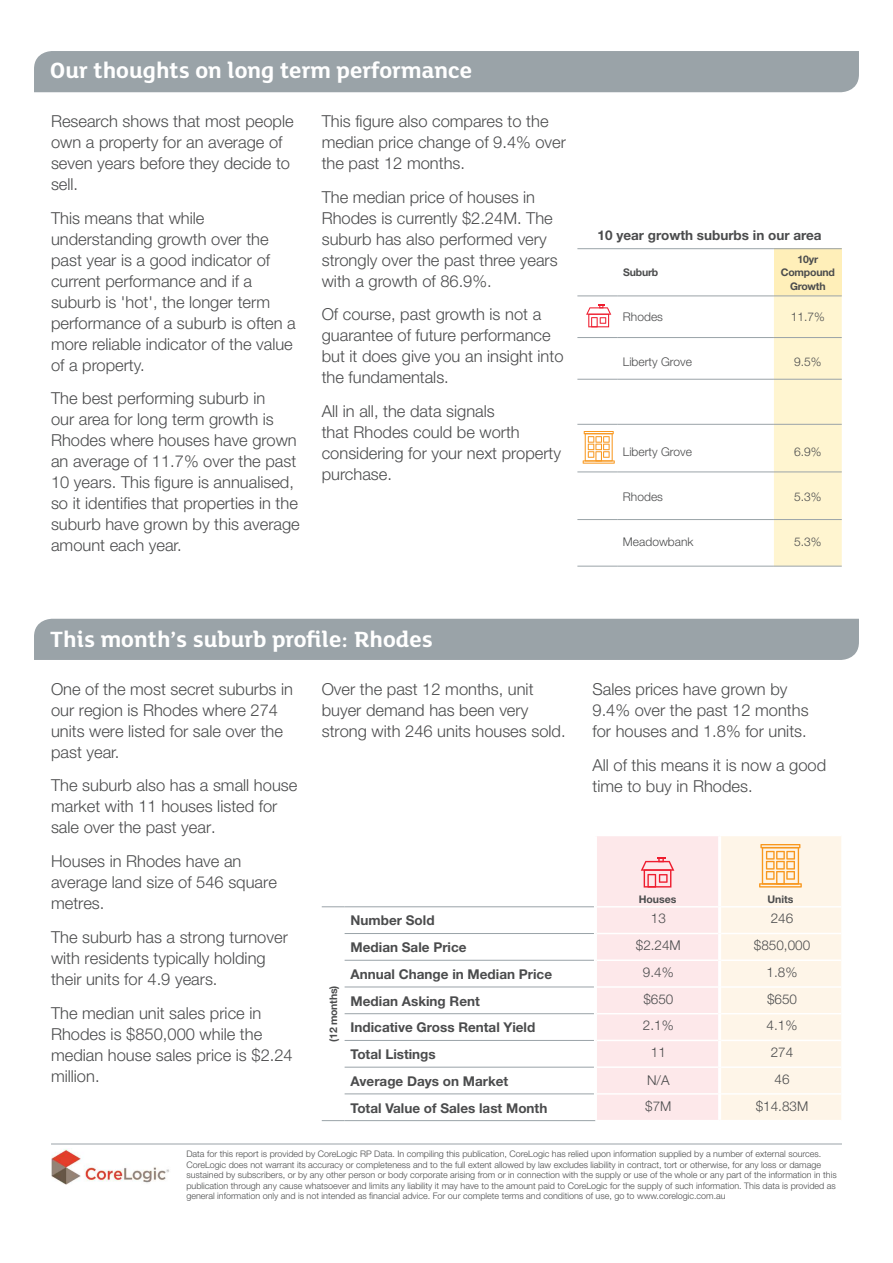
<style>
.page{position:relative;width:893px;height:1263px;background:#fff}
.page>*{position:absolute;margin:0;border:0;box-sizing:border-box;transform-origin:0 0}
.t1{font:700 24px "LJH Lighthouse";color:#fff}
.t2{font:300 16.5px/21px "Helvetica Neue";color:#4b4c4d}
.t3{font:700 13.5px/26.7px "Helvetica Neue";color:#4b4c4d}
.t4{font:300 13.5px/27px "Helvetica Neue";color:#4b4c4d}
.t5{font:300 12px "Helvetica Neue";color:#4b4c4d}
.t6{font:700 10.5px/13.5px "Helvetica Neue";letter-spacing:-.02em;color:#4b4c4d;text-align:center}
.t7{font:300 9px/10.5px "Helvetica Neue";color:#4b4c4d}
</style>
<div class="page">
<div style="left:34px;top:51px;width:825px;height:41px;background:#9aa3a8"></div>
<div style="left:34px;top:619px;width:825px;height:41px;background:#9aa3a8"></div>
<img style="left:51px;top:1149px;width:119px;height:36px">
<hr style="left:51px;top:1144px;width:791px;height:1px;background:#9aa3a8">
<svg style="left:586px;top:305px;width:25px;height:22px"></svg>
<hr style="left:584px;top:431px;width:30px;height:3px;background:#f8971d">
<svg style="left:583px;top:460px;width:32px;height:4px"></svg>
<svg style="left:585px;top:432px;width:28px;height:29px"></svg>
<svg style="left:322px;top:1120px;width:23px;height:1px"></svg>
<svg style="left:322px;top:906px;width:23px;height:1px"></svg>
<hr style="left:345px;top:906px;width:249px;height:1px;background:#9aa3a8">
<hr style="left:345px;top:933px;width:249px;height:1px;background:#9aa3a8">
<hr style="left:345px;top:960px;width:249px;height:1px;background:#9aa3a8">
<hr style="left:345px;top:987px;width:249px;height:1px;background:#9aa3a8">
<hr style="left:345px;top:1013px;width:249px;height:1px;background:#9aa3a8">
<hr style="left:345px;top:1040px;width:249px;height:1px;background:#9aa3a8">
<hr style="left:345px;top:1067px;width:249px;height:1px;background:#9aa3a8">
<hr style="left:345px;top:1094px;width:249px;height:1px;background:#9aa3a8">
<hr style="left:345px;top:1120px;width:250px;height:1px;background:#9aa3a8">
<svg style="left:597px;top:836px;width:244px;height:284px;background:#fdede7"></svg>
<div style="left:774px;top:249px;width:68px;height:47px;background:#ffefb9"></div>
<div style="left:774px;top:297px;width:68px;height:269px;background:#fff5d0"></div>
<hr style="left:577px;top:248px;width:197px;height:1px;background:#9aa3a8">
<hr style="left:618px;top:296px;width:156px;height:1px;background:#9aa3a8">
<hr style="left:618px;top:337px;width:156px;height:1px;background:#9aa3a8">
<hr style="left:618px;top:379px;width:156px;height:1px;background:#9aa3a8">
<hr style="left:618px;top:424px;width:156px;height:1px;background:#9aa3a8">
<hr style="left:618px;top:472px;width:156px;height:1px;background:#9aa3a8">
<hr style="left:618px;top:519px;width:156px;height:1px;background:#9aa3a8">
<hr style="left:618px;top:566px;width:156px;height:1px;background:#9aa3a8">
<hr style="left:774px;top:248px;width:68px;height:1px;background:#9aa3a8">
<hr style="left:577px;top:296px;width:41px;height:1px;background:#9aa3a8">
<hr style="left:774px;top:296px;width:68px;height:1px;background:#9aa3a8">
<hr style="left:577px;top:337px;width:41px;height:1px;background:#9aa3a8">
<hr style="left:774px;top:337px;width:68px;height:1px;background:#9aa3a8">
<hr style="left:577px;top:379px;width:41px;height:1px;background:#9aa3a8">
<hr style="left:774px;top:379px;width:68px;height:1px;background:#9aa3a8">
<hr style="left:577px;top:424px;width:41px;height:1px;background:#9aa3a8">
<hr style="left:774px;top:424px;width:68px;height:1px;background:#9aa3a8">
<hr style="left:577px;top:472px;width:41px;height:1px;background:#9aa3a8">
<hr style="left:774px;top:472px;width:68px;height:1px;background:#9aa3a8">
<hr style="left:577px;top:519px;width:41px;height:1px;background:#9aa3a8">
<hr style="left:774px;top:519px;width:68px;height:1px;background:#9aa3a8">
<hr style="left:577px;top:566px;width:41px;height:1px;background:#9aa3a8">
<hr style="left:774px;top:566px;width:68px;height:1px;background:#9aa3a8">
<h1 class="t1" style="left:50px;top:61px;width:424px">Our thoughts on long term performance</h1>
<p class="t2" style="left:51px;top:111px;width:244px">Research shows that most people own a property for an average of seven years before they decide to sell.</p>
<p class="t2" style="left:51px;top:208px;width:246px">This means that while understanding growth over the past year is a good indicator of current performance and if a suburb is 'hot', the longer term performance of a suburb is often a more reliable indicator of the value of a property.</p>
<p class="t2" style="left:51px;top:389px;width:250px">The best performing suburb in<br>our area for long term growth is<br>Rhodes where houses have grown an average of 11.7% over the past<br>10 years. This figure is annualised, so it identifies that properties in the suburb have grown by this average amount each year.</p>
<p class="t2" style="left:322px;top:111px;width:246px">This figure also compares to the median price change of 9.4% over the past 12 months.</p>
<p class="t2" style="left:322px;top:187px;width:237px">The median price of houses in<br>Rhodes is currently $2.24M. The suburb has also performed very strongly over the past three years with a growth of 86.9%.</p>
<p class="t2" style="left:322px;top:305px;width:243px">Of course, past growth is not a guarantee of future performance but it does give you an insight into the fundamentals.</p>
<p class="t2" style="left:322px;top:402px;width:241px">All in all, the data signals<br>that Rhodes could be worth considering for your next property purchase.</p>
<p class="t3" style="left:598px;top:223px;width:226px">10 year growth suburbs in our area</p>
<p class="t6" style="left:623px;top:267px;width:37px">Suburb</p>
<p class="t6" style="left:781px;top:253px;width:55px">10yr<br>Compound<br>Growth</p>
<p class="t5" style="left:623px;top:312px;width:42px">Rhodes</p>
<p class="t5" style="left:623px;top:357px;width:70px">Liberty Grove</p>
<p class="t5" style="left:623px;top:447px;width:70px">Liberty Grove</p>
<p class="t5" style="left:623px;top:492px;width:42px">Rhodes</p>
<p class="t5" style="left:623px;top:537px;width:72px">Meadowbank</p>
<p class="t5" style="left:791px;top:312px;width:36px">11.7%</p>
<p class="t5" style="left:794px;top:357px;width:29px">9.5%</p>
<p class="t5" style="left:794px;top:447px;width:29px">6.9%</p>
<p class="t5" style="left:794px;top:492px;width:29px">5.3%</p>
<p class="t5" style="left:794px;top:537px;width:29px">5.3%</p>
<h1 class="t1" style="left:50px;top:630px;width:384px">This month’s suburb profile: Rhodes</h1>
<p class="t2" style="left:51px;top:679px;width:244px">One of the most secret suburbs in our region is Rhodes where 274 units were listed for sale over the past year.</p>
<p class="t2" style="left:51px;top:775px;width:248px">The suburb also has a small house market with 11 houses listed for sale over the past year.</p>
<p class="t2" style="left:51px;top:852px;width:227px">Houses in Rhodes have an average land size of 546 square metres.</p>
<p class="t2" style="left:51px;top:928px;width:238px">The suburb has a strong turnover with residents typically holding their units for 4.9 years.</p>
<p class="t2" style="left:51px;top:1002px;width:243px">The median unit sales price in<br>Rhodes is $850,000 while the median house sales price is $2.24 million.</p>
<p class="t2" style="left:322px;top:679px;width:245px">Over the past 12 months, unit buyer demand has been very strong with 246 units houses sold.</p>
<p class="t6" style="left:328px;top:1042px;width:58px;rotate:-90deg">(12 months)</p>
<p class="t3" style="left:351px;top:908px;width:203px">Number Sold<br>Median Sale Price<br>Annual Change in Median Price<br>Median Asking Rent<br>Indicative Gross Rental Yield<br>Total Listings<br>Average Days on Market<br>Total Value of Sales last Month</p>
<p class="t2" style="left:592px;top:678px;width:218px">Sales prices have grown by<br>9.4% over the past 12 months for houses and 1.8% for units.</p>
<p class="t2" style="left:592px;top:755px;width:235px">All of this means it is now a good time to buy in Rhodes.</p>
<p class="t6" style="left:639px;top:893px;width:39px">Houses</p>
<p class="t6" style="left:767px;top:893px;width:28px">Units</p>
<p class="t4" style="left:651px;top:906px;width:17px">13</p>
<p class="t4" style="left:771px;top:906px;width:24px">246</p>
<p class="t4" style="left:636px;top:933px;width:47px">$2.24M</p>
<p class="t4" style="left:754px;top:933px;width:58px">$850,000</p>
<p class="t4" style="left:643px;top:960px;width:32px">9.4%</p>
<p class="t4" style="left:767px;top:960px;width:32px">1.8%</p>
<p class="t4" style="left:643px;top:987px;width:32px">$650</p>
<p class="t4" style="left:767px;top:987px;width:32px">$650</p>
<p class="t4" style="left:643px;top:1012px;width:32px">2.1%</p>
<p class="t4" style="left:767px;top:1012px;width:32px">4.1%</p>
<p class="t4" style="left:651px;top:1038px;width:17px">11</p>
<p class="t4" style="left:771px;top:1038px;width:24px">274<br>46</p>
<p class="t4" style="left:645px;top:1093px;width:28px">$7M</p>
<p class="t4" style="left:756px;top:1093px;width:54px">$14.83M</p>
<p class="t4" style="left:647px;top:1066px;width:24px">N/A</p>
<p class="t7" style="left:186px;top:1149px;width:652px">Data for this report is provided by CoreLogic RP Data. In compiling this publication, CoreLogic has relied upon information supplied by a number of external sources.<br>CoreLogic does not warrant its accuracy or completeness and to the full extent allowed by law excludes liability in contract, tort or otherwise, for any loss or damage sustained by subscribers, or by any other person or body corporate arising from or in connection with the supply or use of the whole or any part of the information in this publication through any cause whatsoever and limits any liability it may have to the amount paid to CoreLogic for the supply of such information. This data is provided as general information only and is not intended as financial advice. For our complete terms and conditions of use, go to www.corelogic.com.au</p>
</div>
